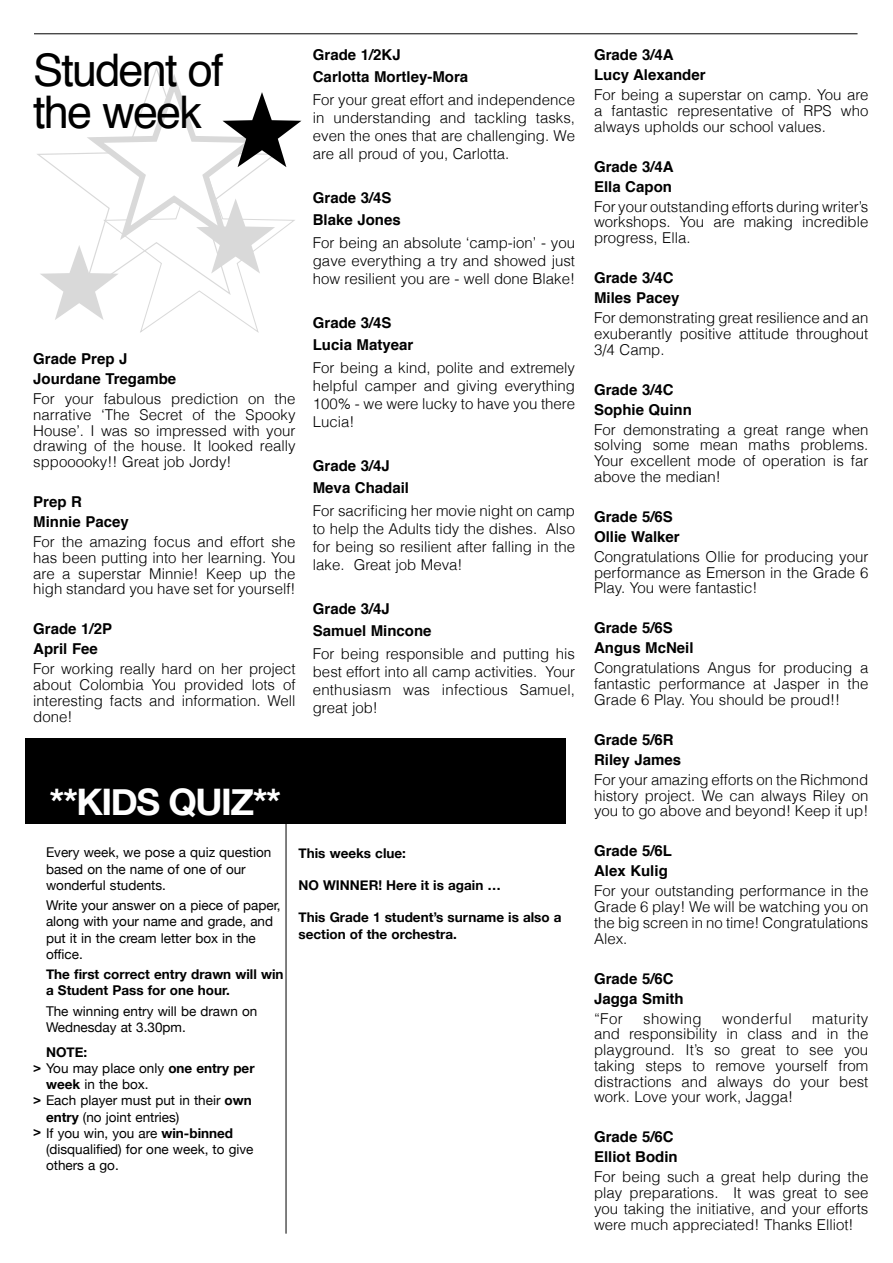
<style>
.page{position:relative;width:893px;height:1263px;background:#fff}
.page>*{position:absolute;margin:0;border:0;box-sizing:border-box;transform-origin:0 0}
.t1{font:45px/42px "Helvetica";letter-spacing:-.04em;color:#000}
.t2{font:700 36.6px "Helvetica Neue";letter-spacing:-.04em;color:#fff}
.t3{font:300 15px/15.8px "Helvetica";color:#000;text-align:justify}
.t4{font:700 15px/20px "Helvetica";color:#000}
.t5{font:300 15px "Helvetica";letter-spacing:.03em;color:#000}
.t6{font:13.5px/16.2px "Helvetica Neue";color:#000}
.t7{font:700 13.5px/16.2px "Helvetica Neue";color:#000}
.s1{font-weight:700}
</style>
<div class="page">
<hr style="left:34px;top:34px;width:823px;height:1px;background:#000">
<svg style="left:40px;top:75px;width:261px;height:258px"></svg>
<div style="left:25px;top:738px;width:541px;height:86px;background:#000"></div>
<hr style="left:286px;top:824px;width:1px;height:409px;background:#000">
<h1 class="t1" style="left:33px;top:50px;width:192px">Student of the week</h1>
<p class="t4" style="left:33px;top:349px;width:144px">Grade Prep J<br>Jourdane Tregambe</p>
<p class="t3" style="left:33px;top:391px;width:264px">For your fabulous prediction on the narrative ‘The Secret of the Spooky House’. I was so impressed with your drawing of the house. It looked really sppooooky!! Great job Jordy!</p>
<p class="t4" style="left:33px;top:492px;width:97px">Prep R<br>Minnie Pacey</p>
<p class="t3" style="left:33px;top:534px;width:264px">For the amazing focus and effort she has been putting into her learning. You are a superstar Minnie! Keep up the high standard you have set for yourself!</p>
<p class="t4" style="left:33px;top:619px;width:80px">Grade 1/2P<br>April Fee</p>
<p class="t3" style="left:33px;top:661px;width:264px">For working really hard on her project about Colombia You provided lots of interesting facts and information. Well done!</p>
<p class="t4" style="left:313px;top:44px;width:157px;line-height:22.2px">Grade 1/2KJ<br>Carlotta Mortley-Mora</p>
<p class="t3" style="left:313px;top:90px;width:264px;line-height:18px">For your great effort and independence in understanding and tackling tasks, even the ones that are challenging. We are all proud of you, Carlotta.</p>
<p class="t4" style="left:313px;top:187px;width:89px;line-height:22.2px">Grade 3/4S<br>Blake Jones</p>
<p class="t3" style="left:313px;top:233px;width:264px;line-height:18px">For being an absolute ‘camp-ion’ - you gave everything a try and showed just how resilient you are - well done Blake!</p>
<p class="t4" style="left:313px;top:312px;width:102px;line-height:22.2px">Grade 3/4S<br>Lucia Matyear</p>
<p class="t3" style="left:313px;top:358px;width:264px;line-height:18px">For being a kind, polite and extremely helpful camper and giving everything 100% - we were lucky to have you there Lucia!</p>
<p class="t4" style="left:313px;top:455px;width:98px;line-height:22.2px">Grade 3/4J<br>Meva Chadail</p>
<p class="t3" style="left:313px;top:501px;width:264px;line-height:18px">For sacrificing her movie night on camp to help the Adults tidy the dishes. Also for being so resilient after falling in the lake. Great job Meva!</p>
<p class="t4" style="left:313px;top:598px;width:120px;line-height:22.2px">Grade 3/4J<br>Samuel Mincone</p>
<p class="t3" style="left:313px;top:644px;width:264px;line-height:18px">For being responsible and putting his best effort into all camp activities. Your enthusiasm was infectious Samuel, great job!</p>
<h2 class="t2" style="left:50px;top:779px;width:233px">**KIDS QUIZ**</h2>
<p class="t6" style="left:46px;top:844px;width:227px">Every week, we pose a quiz question based on the name of one of our wonderful students.</p>
<p class="t6" style="left:46px;top:897px;width:236px">Write your answer on a piece of paper, along with your name and grade, and put it in the cream letter box in the office.</p>
<p class="t7" style="left:46px;top:966px;width:239px">The first correct entry drawn will win a Student Pass for one hour.</p>
<p class="t6" style="left:46px;top:1003px;width:213px">The winning entry will be drawn on<br>Wednesday at 3.30pm.</p>
<p class="t7" style="left:46px;top:1044px;width:43px">NOTE:</p>
<p class="t6" style="left:33px;top:1060px;width:223px"><span class="s1">&gt;</span> You may place only <span class="s1">one entry per</span></p>
<p class="t6" style="left:46px;top:1076px;width:104px"><span class="s1">week</span> in the box.</p>
<p class="t6" style="left:33px;top:1092px;width:220px"><span class="s1">&gt;</span> Each player must put in their <span class="s1">own</span></p>
<p class="t6" style="left:46px;top:1108px;width:135px"><span class="s1">entry</span> (no joint entries)</p>
<p class="t6" style="left:33px;top:1125px;width:201px"><span class="s1">&gt;</span> If you win, you are <span class="s1">win-binned</span></p>
<p class="t6" style="left:46px;top:1141px;width:209px">(disqualified) for one week, to give</p>
<p class="t6" style="left:46px;top:1157px;width:74px">others a go.</p>
<p class="t7" style="left:299px;top:844px;width:109px">This weeks clue:</p>
<p class="t7" style="left:299px;top:877px;width:204px">NO WINNER! Here it is again …</p>
<p class="t7" style="left:299px;top:909px;width:265px">This Grade 1 student’s surname is also a section of the orchestra.</p>
<p class="t4" style="left:594px;top:45px;width:113px">Grade 3/4A<br>Lucy Alexander</p>
<p class="t3" style="left:594px;top:87px;width:276px">For being a superstar on camp. You are a fantastic representative of RPS who always upholds our school values.</p>
<p class="t4" style="left:594px;top:157px;width:81px">Grade 3/4A<br>Ella Capon</p>
<p class="t3" style="left:594px;top:198px;width:276px">For your outstanding efforts during writer’s workshops. You are making incredible progress, Ella.</p>
<p class="t4" style="left:594px;top:268px;width:87px">Grade 3/4C<br>Miles Pacey</p>
<p class="t3" style="left:594px;top:310px;width:276px">For demonstrating great resilience and an exuberantly positive attitude throughout 3/4 Camp.</p>
<p class="t4" style="left:594px;top:380px;width:99px">Grade 3/4C<br>Sophie Quinn</p>
<p class="t3" style="left:594px;top:421px;width:276px">For demonstrating a great range when solving some mean maths problems.<br>Your excellent mode of operation is far above the median!</p>
<p class="t4" style="left:594px;top:507px;width:87px">Grade 5/6S<br>Ollie Walker</p>
<p class="t3" style="left:594px;top:549px;width:276px">Congratulations Ollie for producing your performance as Emerson in the Grade 6<br>Play. You were fantastic!</p>
<p class="t4" style="left:594px;top:618px;width:101px">Grade 5/6S<br>Angus McNeil</p>
<p class="t3" style="left:594px;top:660px;width:276px">Congratulations Angus for producing a fantastic performance at Jasper in the Grade 6 Play. You should be proud!!</p>
<p class="t4" style="left:594px;top:730px;width:89px">Grade 5/6R<br>Riley James</p>
<p class="t3" style="left:594px;top:771px;width:276px">For your amazing efforts on the Richmond history project. We can always Riley on you to go above and beyond! Keep it up!</p>
<p class="t4" style="left:594px;top:841px;width:79px">Grade 5/6L<br>Alex Kulig</p>
<p class="t3" style="left:594px;top:883px;width:276px">For your outstanding performance in the Grade 6 play! We will be watching you on the big screen in no time! Congratulations Alex.</p>
<p class="t4" style="left:594px;top:969px;width:91px">Grade 5/6C<br>Jagga Smith</p>
<p class="t3" style="left:594px;top:1010px;width:30px">“For</p>
<p class="t5" style="left:643px;top:1009px;width:60px">showing</p>
<p class="t5" style="left:722px;top:1009px;width:71px">wonderful</p>
<p class="t3" style="left:594px;top:1010px;width:276px;text-indent:218px">maturity and responsibility in class and in the playground. It’s so great to see you taking steps to remove yourself from distractions and always do your best work. Love your work, Jagga!</p>
<p class="t4" style="left:594px;top:1127px;width:85px">Grade 5/6C<br>Elliot Bodin</p>
<p class="t3" style="left:594px;top:1169px;width:276px">For being such a great help during the play preparations. It was great to see you taking the initiative, and your efforts were much appreciated! Thanks Elliot!</p>
</div>
